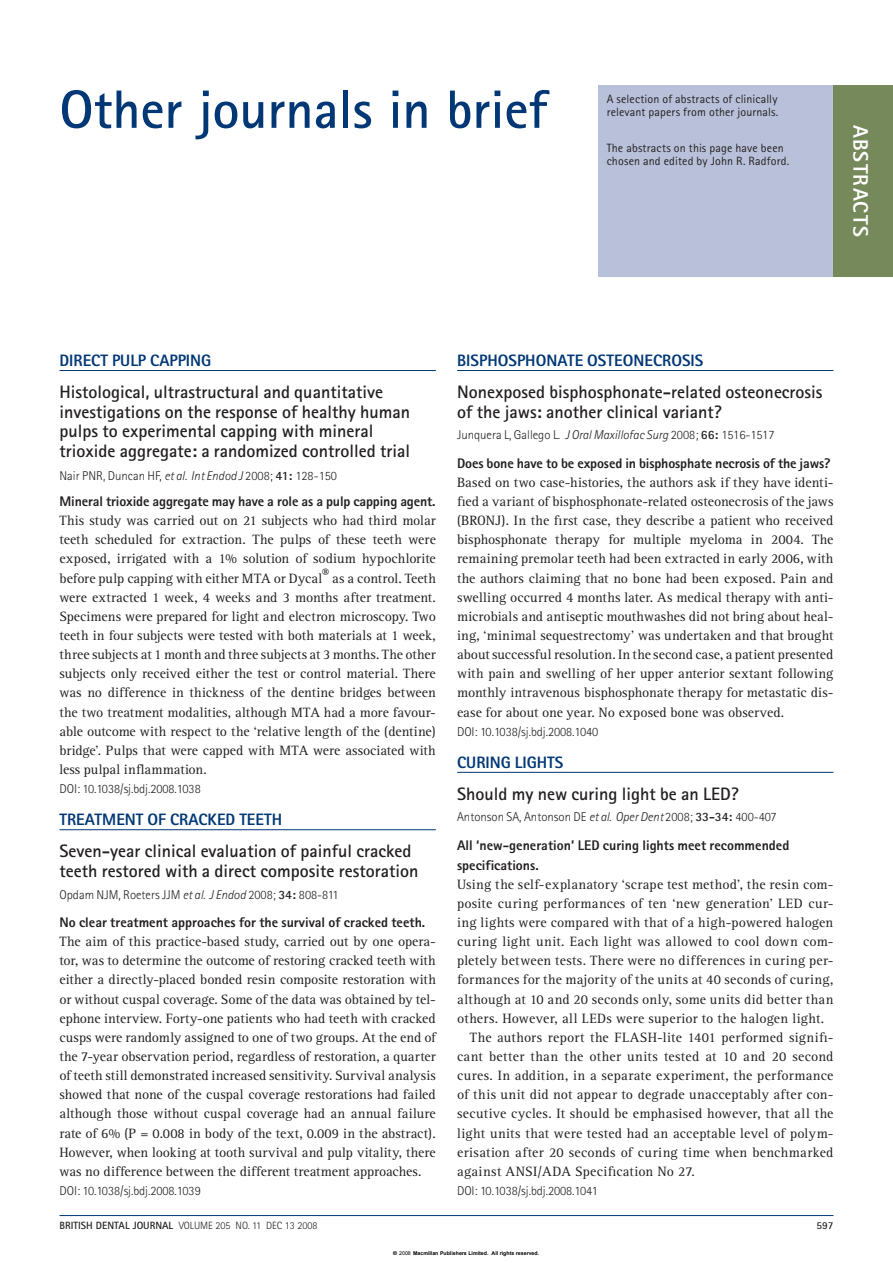
<style>
.page{position:relative;width:893px;height:1263px;background:#fff}
.page>*{position:absolute;margin:0;border:0;box-sizing:border-box;transform-origin:0 0}
.t1{font:700 54px "Rotis Sans Serif";color:#013775}
.t2{font:800 21px "Rotis Sans Serif";letter-spacing:.06em;color:#fff}
.t3{font:700 18px/19.5px "Rotis Sans Serif";color:#231f20}
.t4{font:800 16.5px "Rotis Sans Serif";color:#013775}
.t5{font:13.95px/19.2px "Rotis Serif";letter-spacing:.015em;color:#231f20;text-align:justify}
.t6{font:800 13.95px/19.2px "Rotis Sans Serif";color:#231f20}
.t7{font:300 12.75px "Rotis Sans Serif";color:#231f20}
.t8{font:12px/13.5px "Rotis Sans Serif";letter-spacing:.01em;color:#231f20}
.t9{font:300 10.5px "Rotis Sans Serif";color:#231f20}
.t10{font:700 10.5px "Rotis Sans Serif";color:#231f20}
.t11{font:700 5.25px "Arial";color:#000}
.s1{font-style:italic}
.s2{font-weight:700}
.s3{font-family:"Helvetica"}
.s4{font-weight:400}
</style>
<div class="page">
<hr style="left:59px;top:370px;width:377px;height:1px;background:#013775">
<hr style="left:457px;top:772px;width:376px;height:1px;background:#013775">
<hr style="left:457px;top:370px;width:376px;height:1px;background:#013775">
<hr style="left:59px;top:829px;width:377px;height:1px;background:#013775">
<hr style="left:59px;top:1215px;width:774px;height:1px;background:#013775">
<div style="left:598px;top:85px;width:295px;height:191px;background:#b9c0d9"></div>
<div style="left:833px;top:85px;width:60px;height:191px;background:#76895b"></div>
<h1 class="t1" style="left:59px;top:91px;width:489px">Other journals in brief</h1>
<p class="t8" style="left:607px;top:93px;width:173px">A selection of abstracts of clinically relevant papers from other journals.</p>
<p class="t8" style="left:607px;top:142px;width:184px">The abstracts on this page have been chosen and edited by John R. Radford.</p>
<h2 class="t2" style="left:868px;top:125px;width:114px;rotate:90deg">ABSTRACTS</h2>
<p class="t4" style="left:59px;top:355px;width:153px">DIRECT PULP CAPPING</p>
<p class="t3" style="left:59px;top:384px;width:352px">Histological, ultrastructural and quantitative investigations on the response of healthy human pulps to experimental capping with mineral trioxide aggregate: a randomized controlled trial</p>
<p class="t7" style="left:59px;top:471px;width:279px">Nair PNR, Duncan HF, <span class="s1">et al. Int Endod J</span> 2008; <span class="s2">41:</span> 128-150</p>
<p class="t6" style="left:59px;top:493px;width:378px">Mineral trioxide aggregate may have a role as a pulp capping agent.</p>
<p class="t5" style="left:59px;top:512px;width:378px">This study was carried out on 21 subjects who had third molar teeth scheduled for extraction. The pulps of these teeth were exposed, irrigated with a 1% solution of sodium hypochlorite before pulp capping with either MTA or Dycal® as a control. Teeth were extracted 1 week, 4 weeks and 3 months after treatment.<br>Specimens were prepared for light and electron microscopy. Two teeth in four subjects were tested with both materials at 1 week, three subjects at 1 month and three subjects at 3 months. The other subjects only received either the test or control material. There was no difference in thickness of the dentine bridges between the two treatment modalities, although MTA had a more favour&shy;able outcome with respect to the ‘relative length of the (dentine) bridge’. Pulps that were capped with MTA were associated with less pulpal inflammation.</p>
<p class="t7" style="left:59px;top:784px;width:143px">DOI: 10.1038/sj.bdj.2008.1038</p>
<p class="t4" style="left:457px;top:355px;width:248px">BISPHOSPHONATE OSTEONECROSIS</p>
<p class="t3" style="left:457px;top:384px;width:367px">Nonexposed bisphosphonate-related osteonecrosis of the jaws: another clinical variant?</p>
<p class="t7" style="left:457px;top:430px;width:319px">Junquera L, Gallego L. <span class="s1">J Oral Maxillofac Surg</span> 2008; <span class="s2">66:</span> 1516-1517</p>
<p class="t6" style="left:457px;top:455px;width:375px">Does bone have to be exposed in bisphosphate necrosis of the jaws?</p>
<p class="t5" style="left:457px;top:474px;width:378px">Based on two case-histories, the authors ask if they have identi&shy;fied a variant of bisphosphonate-related osteonecrosis of the jaws (BRONJ). In the first case, they describe a patient who received bisphosphonate therapy for multiple myeloma in 2004. The remaining premolar teeth had been extracted in early 2006, with the authors claiming that no bone had been exposed. Pain and swelling occurred 4 months later. As medical therapy with anti&shy;microbials and antiseptic mouthwashes did not bring about heal&shy;ing, ‘minimal sequestrectomy’ was undertaken and that brought about successful resolution. In the second case, a patient presented with pain and swelling of her upper anterior sextant following monthly intravenous bisphosphonate therapy for metastatic dis&shy;ease for about one year. No exposed bone was observed.</p>
<p class="t7" style="left:457px;top:727px;width:143px">DOI: 10.1038/sj.bdj.2008.1040</p>
<p class="t4" style="left:457px;top:756px;width:108px">CURING LIGHTS</p>
<p class="t3" style="left:457px;top:786px;width:283px">Should my new curing light be an LED?</p>
<p class="t7" style="left:457px;top:812px;width:321px">Antonson SA, Antonson DE <span class="s1">et al. Oper Dent</span> 2008; <span class="s2">33-34:</span> 400-407</p>
<p class="t6" style="left:457px;top:838px;width:334px">All ‘new-generation’ LED curing lights meet recommended specifications.</p>
<p class="t5" style="left:457px;top:876px;width:378px">Using the self-explanatory ‘scrape test method’, the resin com-</p>
<p class="t5" style="left:457px;top:895px;width:378px">posite curing performances of ten ‘new generation’ LED cur-</p>
<p class="t5" style="left:457px;top:914px;width:378px">ing lights were compared with that of a high-powered halogen</p>
<p class="t5" style="left:457px;top:933px;width:378px">curing light unit. Each light was allowed to cool down com-</p>
<p class="t5" style="left:457px;top:952px;width:378px">pletely between tests. There were no differences in curing per-</p>
<p class="t5" style="left:457px;top:971px;width:378px">formances for the majority of the units at 40 seconds of curing,</p>
<p class="t5" style="left:457px;top:991px;width:378px">although at 10 and 20 seconds only, some units did better than</p>
<p class="t5" style="left:457px;top:1010px;width:369px">others. However, all LEDs were superior to the halogen light.</p>
<p class="t5" style="left:470px;top:1029px;width:365px">The authors report the FLASH-lite 1401 performed signifi-</p>
<p class="t5" style="left:457px;top:1048px;width:378px">cant better than the other units tested at 10 and 20 second</p>
<p class="t5" style="left:457px;top:1067px;width:378px">cures. In addition, in a separate experiment, the performance</p>
<p class="t5" style="left:457px;top:1086px;width:378px">of this unit did not appear to degrade unacceptably after con-</p>
<p class="t5" style="left:457px;top:1105px;width:378px">secutive cycles. It should be emphasised however, that all the</p>
<p class="t5" style="left:457px;top:1125px;width:378px">light units that were tested had an acceptable level of polym-</p>
<p class="t5" style="left:457px;top:1144px;width:378px">erisation after 20 seconds of curing time when benchmarked</p>
<p class="t5" style="left:457px;top:1163px;width:239px">against ANSI/ADA Specification No 27.</p>
<p class="t7" style="left:457px;top:1186px;width:142px">DOI: 10.1038/sj.bdj.2008.1041</p>
<p class="t4" style="left:59px;top:814px;width:224px">TREATMENT OF CRACKED TEETH</p>
<p class="t3" style="left:59px;top:843px;width:360px">Seven-year clinical evaluation of painful cracked teeth restored with a direct composite restoration</p>
<p class="t7" style="left:59px;top:890px;width:281px">Opdam NJM, Roeters JJM <span class="s1">et al. J Endod</span> 2008; <span class="s2">34:</span> 808-811</p>
<p class="t6" style="left:59px;top:914px;width:367px">No clear treatment approaches for the survival of cracked teeth.</p>
<p class="t5" style="left:59px;top:933px;width:378px">The aim of this practice-based study, carried out by one opera&shy;tor, was to determine the outcome of restoring cracked teeth with either a directly-placed bonded resin composite restoration with or without cuspal coverage. Some of the data was obtained by tel&shy;ephone interview. Forty-one patients who had teeth with cracked cusps were randomly assigned to one of two groups. At the end of the 7-year observation period, regardless of restoration, a quarter of teeth still demonstrated increased sensitivity. Survival analysis showed that none of the cuspal coverage restorations had failed although those without cuspal coverage had an annual failure rate of 6% (P = 0.008 in body of the text, 0.009 in the abstract).<br>However, when looking at tooth survival and pulp vitality, there was no difference between the different treatment approaches.</p>
<p class="t7" style="left:59px;top:1186px;width:143px">DOI: 10.1038/sj.bdj.2008.1039</p>
<p class="t9" style="left:59px;top:1221px;width:260px"><span class="s2">BRITISH DENTAL JOURNAL</span> VOLUME 205 NO. 11 DEC 13 2008</p>
<p class="t10" style="left:816px;top:1221px;width:18px">597</p>
<p class="t11" style="left:393px;top:1250px;width:148px"><span class="s3">©</span> <span class="s4">2008</span> Macmillan Publishers Limited. All rights reserved.</p>
</div>
